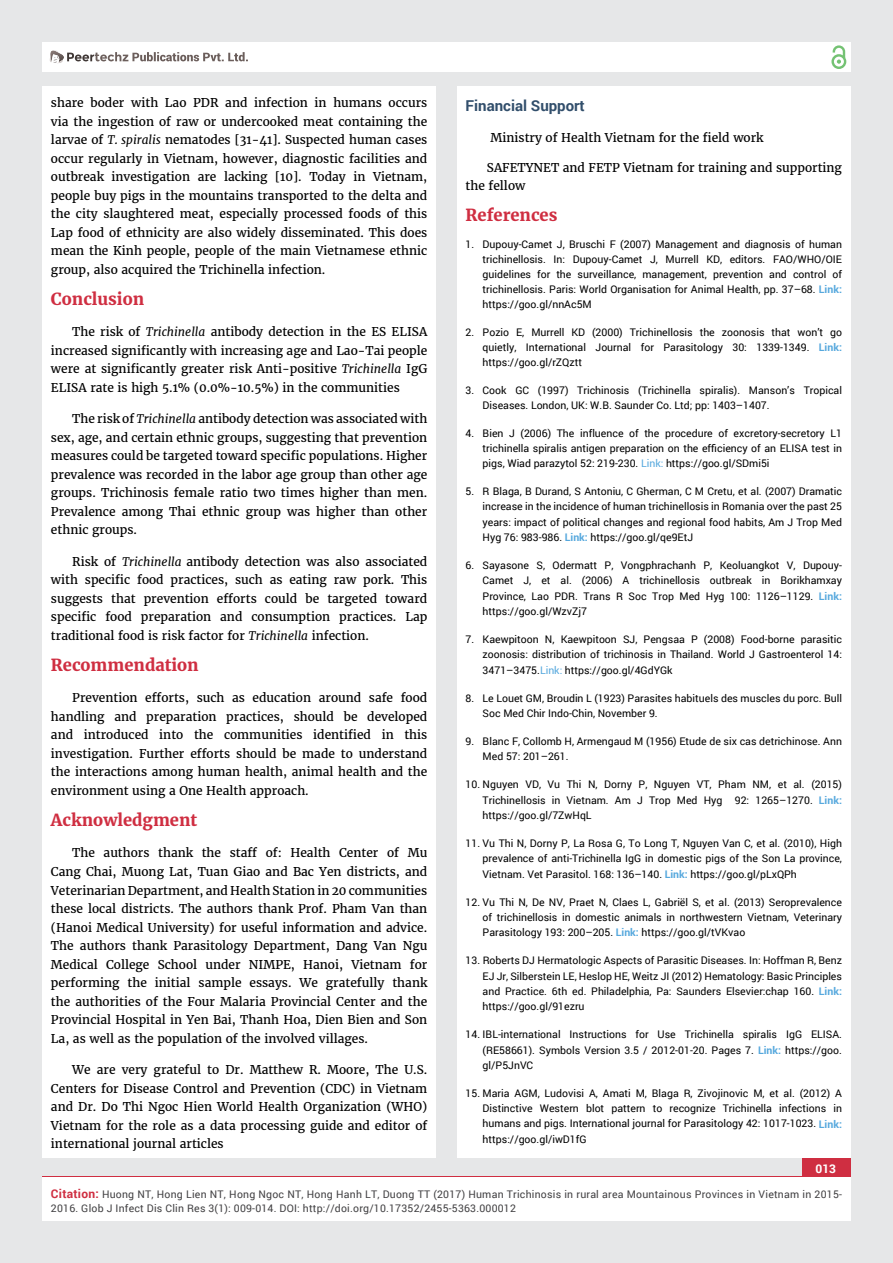
<style>
.page{position:relative;width:893px;height:1263px;background:#e6e7e8}
.page>*{position:absolute;margin:0;border:0;box-sizing:border-box;transform-origin:0 0}
.t1{font:700 16.5px "Merriweather";color:#cf2e41}
.t2{font:700 15px "Roboto";color:#314e6b}
.t3{font:12px/18.5px "Merriweather";color:#000;text-align:justify}
.t4{font:700 12px "Roboto";color:#fff}
.t5{font:10.5px/15.3px "Roboto";color:#000;text-align:justify}
.t6{font:10.5px/13.5px "Roboto";letter-spacing:.02em;color:#414042}
.s1{font-style:italic}
.s2{font-weight:700;color:#56a8dd}
.s3{color:#56a8dd}
.s4{font-weight:700;font-size:12px;color:#cf2e41}
</style>
<div class="page">
<div style="left:42px;top:43px;width:808px;height:29px;background:#fff"></div>
<div style="left:831px;top:54px;width:15px;height:15px;border:2px solid #74c273;border-radius:50%"></div>
<svg style="left:831px;top:45px;width:15px;height:19px"></svg>
<div style="left:802px;top:1157px;width:48px;height:56px;background:#cf2e41"></div>
<svg style="left:49px;top:50px;width:199px;height:14px"></svg>
<div style="left:42px;top:1177px;width:808px;height:43px;background:#fff"></div>
<div style="left:42px;top:87px;width:394px;height:1071px;background:#fff"></div>
<div style="left:457px;top:87px;width:393px;height:1071px;background:#fff"></div>
<p class="t3" style="left:51px;top:94px;width:378px">share boder with Lao PDR and infection in humans occurs via the ingestion of raw or undercooked meat containing the larvae of <span class="s1">T. spiralis</span> nematodes [31-41]. Suspected human cases occur regularly in Vietnam, however, diagnostic facilities and outbreak investigation are lacking [10]. Today in Vietnam, people buy pigs in the mountains transported to the delta and the city slaughtered meat, especially processed foods of this Lap food of ethnicity are also widely disseminated. This does mean the Kinh people, people of the main Vietnamese ethnic group, also acquired the Trichinella infection.</p>
<h1 class="t1" style="left:51px;top:289px;width:95px">Conclusion</h1>
<p class="t3" style="left:51px;top:323px;width:378px;text-indent:21px">The risk of <span class="s1">Trichinella</span> antibody detection in the ES ELISA increased significantly with increasing age and Lao-Tai people were at significantly greater risk Anti-positive <span class="s1">Trichinella</span> IgG ELISA rate is high 5.1% (0.0%-10.5%) in the communities</p>
<p class="t3" style="left:51px;top:410px;width:378px;text-indent:21px">The risk of <span class="s1">Trichinella</span> antibody detection was associated with sex, age, and certain ethnic groups, suggesting that prevention measures could be targeted toward specific populations. Higher prevalence was recorded in the labor age group than other age groups. Trichinosis female ratio two times higher than men.<br>Prevalence among Thai ethnic group was higher than other ethnic groups.</p>
<p class="t3" style="left:51px;top:552px;width:378px;text-indent:21px">Risk of <span class="s1">Trichinella</span> antibody detection was also associated with specific food practices, such as eating raw pork. This suggests that prevention efforts could be targeted toward specific food preparation and consumption practices. Lap traditional food is risk factor for <span class="s1">Trichinella</span> infection.</p>
<h1 class="t1" style="left:51px;top:655px;width:149px">Recommendation</h1>
<p class="t3" style="left:51px;top:689px;width:378px;text-indent:21px">Prevention efforts, such as education around safe food handling and preparation practices, should be developed and introduced into the communities identified in this investigation. Further efforts should be made to understand the interactions among human health, animal health and the environment using a One Health approach.</p>
<h1 class="t1" style="left:51px;top:810px;width:148px">Acknowledgment</h1>
<p class="t3" style="left:51px;top:844px;width:378px;text-indent:21px">The authors thank the staff of: Health Center of Mu Cang Chai, Muong Lat, Tuan Giao and Bac Yen districts, and Veterinarian Department, and Health Station in 20 communities these local districts. The authors thank Prof. Pham Van than (Hanoi Medical University) for useful information and advice.<br>The authors thank Parasitology Department, Dang Van Ngu Medical College School under NIMPE, Hanoi, Vietnam for performing the initial sample essays. We gratefully thank the authorities of the Four Malaria Provincial Center and the Provincial Hospital in Yen Bai, Thanh Hoa, Dien Bien and Son La, as well as the population of the involved villages.</p>
<p class="t3" style="left:51px;top:1061px;width:378px;text-indent:21px">We are very grateful to Dr. Matthew R. Moore, The U.S.<br>Centers for Disease Control and Prevention (CDC) in Vietnam and Dr. Do Thi Ngoc Hien World Health Organization (WHO)<br>Vietnam for the role as a data processing guide and editor of international journal articles</p>
<h2 class="t2" style="left:466px;top:95px;width:121px">Financial Support</h2>
<p class="t3" style="left:490px;top:128px;width:275px">Ministry of Health Vietnam for the field work</p>
<p class="t3" style="left:466px;top:159px;width:378px;line-height:17.9px;text-indent:21px">SAFETYNET and FETP Vietnam for training and supporting the fellow</p>
<h1 class="t1" style="left:466px;top:204px;width:93px">References</h1>
<p class="t5" style="left:483px;top:237px;width:361px;text-indent:-17px">1. Dupouy-Camet J, Bruschi F (2007) Management and diagnosis of human trichinellosis. In: Dupouy-Camet J, Murrell KD, editors. FAO/WHO/OIE guidelines for the surveillance, management, prevention and control of trichinellosis. Paris: World Organisation for Animal Health, pp. 37–68. <span class="s2">Link: </span>https://goo.gl/nnAc5M</p>
<p class="t5" style="left:483px;top:325px;width:361px;text-indent:-17px">2. Pozio E, Murrell KD (2000) Trichinellosis the zoonosis that won’t go quietly, International Journal for Parasitology 30: 1339-1349. <span class="s2">Link: </span>https://goo.gl/rZQztt</p>
<p class="t5" style="left:483px;top:382px;width:361px;text-indent:-17px">3. Cook GC (1997) Trichinosis (Trichinella spiralis). Manson’s Tropical<br>Diseases. London, UK: W.B. Saunder Co. Ltd; pp: 1403–1407.</p>
<p class="t5" style="left:483px;top:425px;width:361px;text-indent:-17px">4. Bien J (2006) The influence of the procedure of excretory-secretory L1 trichinella spiralis antigen preparation on the efficiency of an ELISA test in pigs, Wiad parazytol 52: 219-230. <span class="s3">Link:</span> https://goo.gl/SDmi5i</p>
<p class="t5" style="left:483px;top:483px;width:361px;text-indent:-17px">5. R Blaga, B Durand, S Antoniu, C Gherman, C M Cretu, et al. (2007) Dramatic increase in the incidence of human trichinellosis in Romania over the past 25 years: impact of political changes and regional food habits, Am J Trop Med Hyg 76: 983-986. <span class="s2">Link:</span> https://goo.gl/qe9EtJ</p>
<p class="t5" style="left:483px;top:557px;width:361px;text-indent:-17px">6. Sayasone S, Odermatt P, Vongphrachanh P, Keoluangkot V, Dupouy-Camet J, et al. (2006) A trichinellosis outbreak in Borikhamxay Province, Lao PDR. Trans R Soc Trop Med Hyg 100: 1126–1129. <span class="s2">Link: </span>https://goo.gl/WzvZj7</p>
<p class="t5" style="left:483px;top:631px;width:361px;text-indent:-17px">7. Kaewpitoon N, Kaewpitoon SJ, Pengsaa P (2008) Food-borne parasitic zoonosis: distribution of trichinosis in Thailand. World J Gastroenterol 14:<br>3471–3475.<span class="s3">Link:</span> https://goo.gl/4GdYGk</p>
<p class="t5" style="left:483px;top:690px;width:361px;text-indent:-17px">8. Le Louet GM, Broudin L (1923) Parasites habituels des muscles du porc. Bull<br>Soc Med Chir Indo-Chin, November 9.</p>
<p class="t5" style="left:483px;top:733px;width:361px;text-indent:-17px">9. Blanc F, Collomb H, Armengaud M (1956) Etude de six cas detrichinose. Ann<br>Med 57: 201–261.</p>
<p class="t5" style="left:483px;top:777px;width:361px;text-indent:-17px">10. Nguyen VD, Vu Thi N, Dorny P, Nguyen VT, Pham NM, et al. (2015)<br>Trichinellosis in Vietnam. Am J Trop Med Hyg 92: 1265–1270. <span class="s2">Link: </span>https://goo.gl/7ZwHqL</p>
<p class="t5" style="left:483px;top:835px;width:361px;text-indent:-17px">11. Vu Thi N, Dorny P, La Rosa G, To Long T, Nguyen Van C, et al. (2010), High prevalence of anti-Trichinella IgG in domestic pigs of the Son La province, Vietnam. Vet Parasitol. 168: 136–140. <span class="s2">Link:</span> https://goo.gl/pLxQPh</p>
<p class="t5" style="left:483px;top:894px;width:361px;text-indent:-17px">12. Vu Thi N, De NV, Praet N, Claes L, Gabriël S, et al. (2013) Seroprevalence of trichinellosis in domestic animals in northwestern Vietnam, Veterinary Parasitology 193: 200–205. <span class="s2">Link:</span> https://goo.gl/tVKvao</p>
<p class="t5" style="left:483px;top:953px;width:361px;text-indent:-17px">13. Roberts DJ Hermatologic Aspects of Parasitic Diseases. In: Hoffman R, Benz EJ Jr, Silberstein LE, Heslop HE, Weitz JI (2012) Hematology: Basic Principles and Practice. 6th ed. Philadelphia, Pa: Saunders Elsevier:chap 160. <span class="s2">Link: </span>https://goo.gl/91ezru</p>
<p class="t5" style="left:483px;top:1027px;width:361px;text-indent:-17px">14. IBL-international Instructions for Use Trichinella spiralis IgG ELISA. (RE58661). Symbols Version 3.5 / 2012-01-20. Pages 7. <span class="s2">Link:</span> https://goo. gl/P5JnVC</p>
<p class="t5" style="left:483px;top:1085px;width:361px;text-indent:-17px">15. Maria AGM, Ludovisi A, Amati M, Blaga R, Zivojinovic M, et al. (2012) A Distinctive Western blot pattern to recognize Trichinella infections in humans and pigs. International journal for Parasitology 42: 1017-1023. <span class="s2">Link: </span>https://goo.gl/iwD1fG</p>
<p class="t4" style="left:815px;top:1161px;width:22px">013</p>
<p class="t6" style="left:51px;top:1188px;width:792px"><span class="s4">Citation:</span> Huong NT, Hong Lien NT, Hong Ngoc NT, Hong Hanh LT, Duong TT (2017) Human Trichinosis in rural area Mountainous Provinces in Vietnam in 2015-<br>2016. Glob J Infect Dis Clin Res 3(1): 009-014. DOI: http://doi.org/10.17352/2455-5363.000012</p>
</div>
